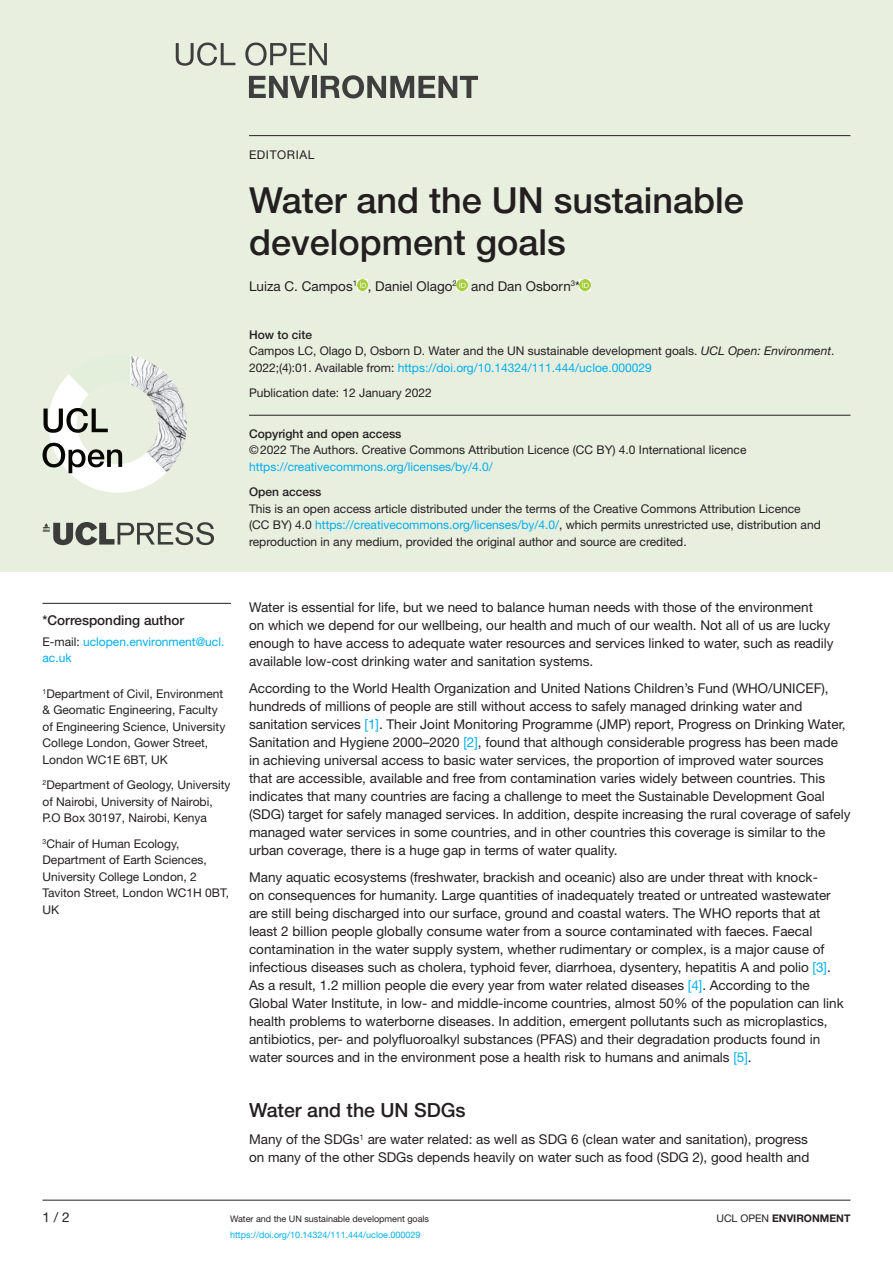
<style>
.page{position:relative;width:893px;height:1263px;background:#fff}
.page>*{position:absolute;margin:0;border:0;box-sizing:border-box;transform-origin:0 0}
.t1{font:500 36px/42px "Helvetica Neue LT Std";color:#231f20}
.t2{font:500 19.5px "Helvetica Neue LT Std";color:#231f20}
.t3{font:13.5px/18px "Helvetica Neue LT Std";color:#231f20}
.t4{font:500 13.5px "Helvetica Neue LT Std";color:#231f20}
.t5{font:12px/16.5px "Helvetica Neue LT Std";color:#231f20}
.t6{font:12px/16.5px "Helvetica Neue LT Std";color:#00aeef}
.t7{font:500 12px "Helvetica Neue LT Std";color:#231f20}
.t8{font:12px "Helvetica Neue LT Std";letter-spacing:.05em;color:#231f20}
.t9{font:700 10.5px "Helvetica Neue LT Std";color:#231f20}
.t10{font:9px "Helvetica Neue LT Std";color:#00aeef}
.t11{font:9px "Helvetica Neue LT Std";color:#231f20}
.s1{font-weight:500}
.s2{font-style:italic}
.s3{color:#00aeef}
.s4{color:#231f20}
.s5{font-weight:400}
</style>
<div class="page">
<hr style="left:43px;top:1200px;width:807px;height:1px;background:#231f20">
<div style="left:0;top:0;width:893px;height:571px;background:#e9efdf"></div>
<svg style="left:176px;top:43px;width:59px;height:23px"></svg>
<svg style="left:245px;top:43px;width:82px;height:23px"></svg>
<svg style="left:249px;top:76px;width:61px;height:22px"></svg>
<hr style="left:312px;top:76px;width:4px;height:22px;background:#3e3e3f">
<svg style="left:321px;top:75px;width:157px;height:23px"></svg>
<svg style="left:43px;top:522px;width:171px;height:23px"></svg>
<svg style="left:43px;top:355px;width:144px;height:138px"></svg>
<hr style="left:249px;top:135px;width:601px;height:1px;background:#231f20">
<hr style="left:249px;top:415px;width:601px;height:1px;background:#231f20">
<svg style="left:357px;top:280px;width:11px;height:10px"></svg>
<svg style="left:457px;top:280px;width:11px;height:10px"></svg>
<svg style="left:580px;top:280px;width:11px;height:10px"></svg>
<hr style="left:43px;top:603px;width:188px;height:1px;background:#231f20">
<p class="t8" style="left:249px;top:147px;width:67px">EDITORIAL</p>
<h1 class="t1" style="left:249px;top:178px;width:496px">Water and the UN sustainable development goals</h1>
<p class="t3" style="left:249px;top:277px;width:332px">Luiza C. Campos<sup>1</sup> , Daniel Olago<sup>2</sup> and Dan Osborn<sup>3</sup>*</p>
<p class="t5" style="left:249px;top:326px;width:587px"><span class="s1">How to cite<br></span>Campos LC, Olago D, Osborn D. Water and the UN sustainable development goals. <span class="s2">UCL Open: Environment</span>.<br>2022;(4):01. Available from: <span class="s3">https://doi.org/10.14324/111.444/ucloe.000029</span></p>
<p class="t5" style="left:249px;top:384px;width:184px">Publication date: 12 January 2022</p>
<p class="t7" style="left:249px;top:426px;width:154px">Copyright and open access</p>
<p class="t5" style="left:249px;top:441px;width:499px">©2022 The Authors. Creative Commons Attribution Licence (CC BY) 4.0 International licence</p>
<p class="t6" style="left:249px;top:458px;width:245px">https://creativecommons.org/licenses/by/4.0/</p>
<p class="t7" style="left:249px;top:485px;width:74px">Open access</p>
<p class="t5" style="left:249px;top:500px;width:573px">This is an open access article distributed under the terms of the Creative Commons Attribution Licence (CC BY) 4.0 <span class="s3">https://creativecommons.org/licenses/by/4.0/</span>, which permits unrestricted use, distribution and reproduction in any medium, provided the original author and source are credited.</p>
<p class="t4" style="left:43px;top:612px;width:143px">*Corresponding author</p>
<p class="t6" style="left:43px;top:633px;width:183px"><span class="s4">E-mail:</span> uclopen.environment@ucl. ac.uk</p>
<p class="t5" style="left:43px;top:685px;width:184px"><sup>1</sup>Department of Civil, Environment &amp; Geomatic Engineering, Faculty of Engineering Science, University<br>College London, Gower Street,<br>London WC1E 6BT, UK</p>
<p class="t5" style="left:43px;top:777px;width:189px"><sup>2</sup>Department of Geology, University of Nairobi, University of Nairobi,<br>P.O Box 30197, Nairobi, Kenya</p>
<p class="t5" style="left:43px;top:835px;width:188px"><sup>3</sup>Chair of Human Ecology,<br>Department of Earth Sciences,<br>University College London, 2<br>Taviton Street, London WC1H 0BT,<br>UK</p>
<p class="t3" style="left:249px;top:598px;width:586px">Water is essential for life, but we need to balance human needs with those of the environment<br>on which we depend for our wellbeing, our health and much of our wealth. Not all of us are lucky enough to have access to adequate water resources and services linked to water, such as readily available low-cost drinking water and sanitation systems.</p>
<p class="t3" style="left:249px;top:679px;width:603px">According to the World Health Organization and United Nations Children’s Fund (WHO/UNICEF), hundreds of millions of people are still without access to safely managed drinking water and sanitation services <span class="s3">[1]</span>. Their Joint Monitoring Programme (JMP) report, Progress on Drinking Water, Sanitation and Hygiene 2000–2020 <span class="s3">[2]</span>, found that although considerable progress has been made in achieving universal access to basic water services, the proportion of improved water sources<br>that are accessible, available and free from contamination varies widely between countries. This indicates that many countries are facing a challenge to meet the Sustainable Development Goal (SDG) target for safely managed services. In addition, despite increasing the rural coverage of safely managed water services in some countries, and in other countries this coverage is similar to the urban coverage, there is a huge gap in terms of water quality.</p>
<p class="t3" style="left:249px;top:868px;width:596px">Many aquatic ecosystems (freshwater, brackish and oceanic) also are under threat with knock-<br>on consequences for humanity. Large quantities of inadequately treated or untreated wastewater are still being discharged into our surface, ground and coastal waters. The WHO reports that at least 2 billion people globally consume water from a source contaminated with faeces. Faecal contamination in the water supply system, whether rudimentary or complex, is a major cause of infectious diseases such as cholera, typhoid fever, diarrhoea, dysentery, hepatitis A and polio <span class="s3">[3]</span>.<br>As a result, 1.2 million people die every year from water related diseases <span class="s3">[4]</span>. According to the Global Water Institute, in low- and middle-income countries, almost 50% of the population can link health problems to waterborne diseases. In addition, emergent pollutants such as microplastics, antibiotics, per- and polyfluoroalkyl substances (PFAS) and their degradation products found in water sources and in the environment pose a health risk to humans and animals <span class="s3">[5]</span>.</p>
<h2 class="t2" style="left:249px;top:1099px;width:218px">Water and the UN SDGs</h2>
<p class="t3" style="left:249px;top:1130px;width:562px">Many of the SDGs<sup>1</sup> are water related: as well as SDG 6 (clean water and sanitation), progress on many of the other SDGs depends heavily on water such as food (SDG 2), good health and</p>
<p class="t3" style="left:43px;top:1207px;width:29px">1 / 2</p>
<p class="t11" style="left:230px;top:1213px;width:201px">Water and the UN sustainable development goals</p>
<p class="t9" style="left:716px;top:1211px;width:135px"><span class="s5">UCL OPEN</span> ENVIRONMENT</p>
<p class="t10" style="left:230px;top:1229px;width:192px">https://doi.org/10.14324/111.444/ucloe.000029</p>
</div>
